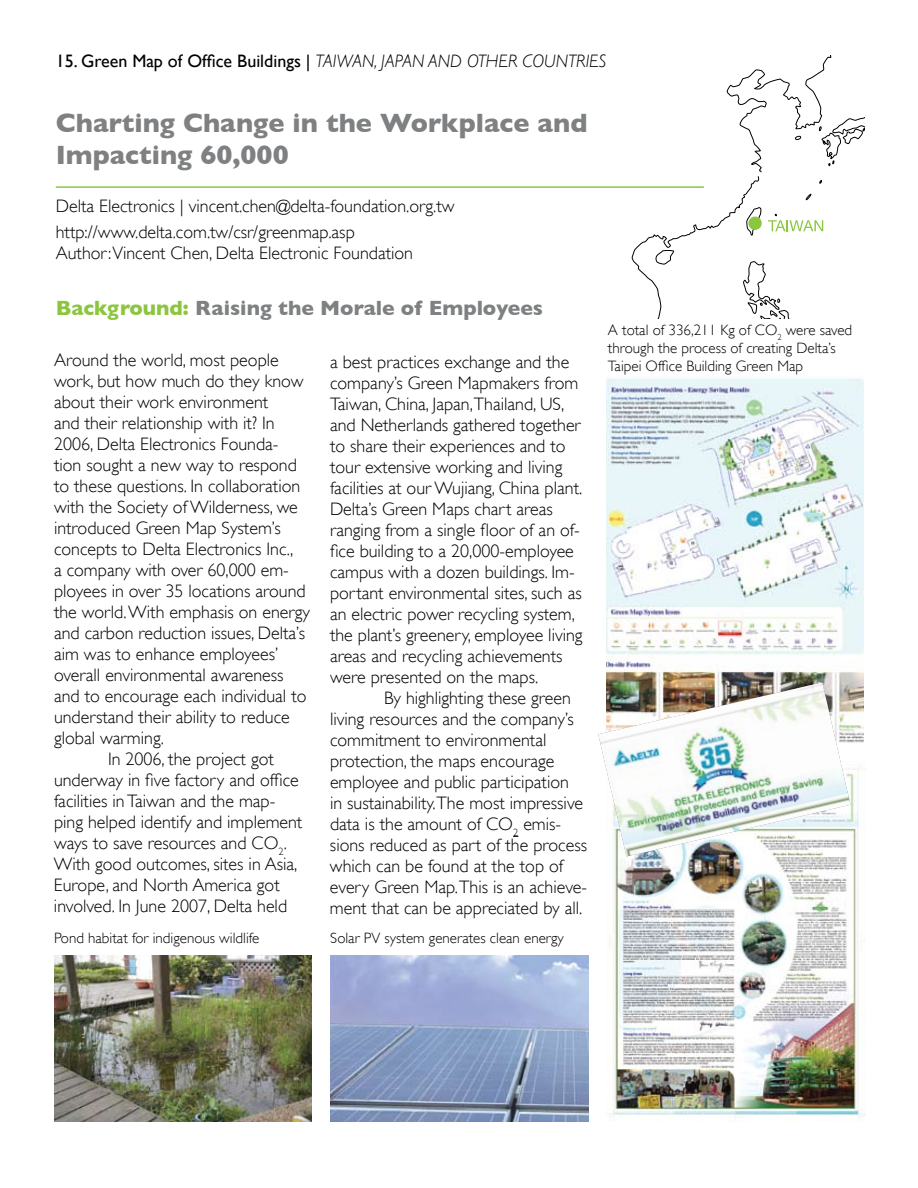
<style>
.page{position:relative;width:918px;height:1188px;background:#fff}
.page>*{position:absolute;margin:0;border:0;box-sizing:border-box;transform-origin:0 0}
.t1{font:700 27px/32.4px "Gill Sans";color:#7e8082}
.t2{font:700 21px "Gill Sans";color:#7e8082}
.t3{font:300 18px/21px "Gill Sans";color:#000}
.t4{font:18px "Gill Sans";color:#000}
.t5{font:300 15px/18px "Gill Sans";color:#000}
.s1{font-weight:300;font-style:italic}
.s2{color:#8cc63f}
</style>
<div class="page">
<hr style="left:56px;top:186px;width:648px;height:2px;background:#8cc63f">
<img style="left:606px;top:378px;width:258px;height:364px">
<img style="left:330px;top:956px;width:258px;height:166px">
<img style="left:54px;top:956px;width:258px;height:166px">
<img style="left:608px;top:767px;width:257px;height:355px">
<svg style="left:630px;top:55px;width:234px;height:263px"></svg>
<svg style="left:768px;top:220px;width:55px;height:11px"></svg>
<div style="left:748px;top:217px;width:14px;height:13px;background:#8cc63f;border-radius:50%"></div>
<img style="left:598px;top:682px;width:252px;height:175px">
<p class="t4" style="left:56px;top:51px;width:552px">15. Green Map of Office Buildings | <span class="s1">TAIWAN, JAPAN AND OTHER COUNTRIES</span></p>
<h1 class="t1" style="left:56px;top:107px;width:533px">Charting Change in the Workplace and<br>Impacting 60,000</h1>
<p class="t3" style="left:56px;top:193px;width:400px;line-height:25.5px">Delta Electronics | vincent.chen@delta-foundation.org.tw http://www.delta.com.tw/csr/greenmap.asp</p>
<p class="t3" style="left:56px;top:243px;width:359px">Author:Vincent Chen, Delta Electronic Foundation</p>
<p class="t2" style="left:56px;top:295px;width:489px"><span class="s2">Background:</span> Raising the Morale of Employees</p>
<p class="t3" style="left:54px;top:349px;width:226px">Around the world, most people</p>
<p class="t3" style="left:54px;top:370px;width:251px">work, but how much do they know</p>
<p class="t3" style="left:54px;top:391px;width:216px">about their work environment</p>
<p class="t3" style="left:54px;top:412px;width:222px">and their relationship with it? In</p>
<p class="t3" style="left:54px;top:433px;width:226px">2006, Delta Electronics Founda-</p>
<p class="t3" style="left:54px;top:454px;width:244px">tion sought a new way to respond</p>
<p class="t3" style="left:54px;top:475px;width:248px">to these questions. In collaboration</p>
<p class="t3" style="left:54px;top:496px;width:245px">with the Society of Wilderness, we</p>
<p class="t3" style="left:54px;top:517px;width:228px">introduced Green Map System’s</p>
<p class="t3" style="left:54px;top:538px;width:241px">concepts to Delta Electronics Inc.,</p>
<p class="t3" style="left:54px;top:559px;width:236px">a company with over 60,000 em-</p>
<p class="t3" style="left:54px;top:580px;width:253px">ployees in over 35 locations around</p>
<p class="t3" style="left:54px;top:601px;width:258px">the world. With emphasis on energy</p>
<p class="t3" style="left:54px;top:622px;width:253px">and carbon reduction issues, Delta’s</p>
<p class="t3" style="left:54px;top:643px;width:226px">aim was to enhance employees’</p>
<p class="t3" style="left:54px;top:664px;width:231px">overall environmental awareness</p>
<p class="t3" style="left:54px;top:685px;width:254px">and to encourage each individual to</p>
<p class="t3" style="left:54px;top:706px;width:237px">understand their ability to reduce</p>
<p class="t3" style="left:54px;top:727px;width:111px">global warming.</p>
<p class="t3" style="left:108px;top:748px;width:167px">In 2006, the project got</p>
<p class="t3" style="left:54px;top:769px;width:246px">underway in five factory and office</p>
<p class="t3" style="left:54px;top:790px;width:223px">facilities in Taiwan and the map-</p>
<p class="t3" style="left:54px;top:811px;width:250px">ping helped identify and implement</p>
<p class="t3" style="left:54px;top:832px;width:235px">ways to save resources and CO<sub>2</sub>.</p>
<p class="t3" style="left:54px;top:853px;width:245px">With good outcomes, sites in Asia,</p>
<p class="t3" style="left:54px;top:874px;width:227px">Europe, and North America got</p>
<p class="t3" style="left:54px;top:895px;width:235px">involved. In June 2007, Delta held</p>
<p class="t3" style="left:330px;top:351px;width:254px">a best practices exchange and the company’s Green Mapmakers from Taiwan, China, Japan,Thailand, US, and Netherlands gathered together to share their experiences and to tour extensive working and living facilities at our Wujiang, China plant.<br>Delta’s Green Maps chart areas ranging from a single floor of an of&shy;fice building to a 20,000-employee campus with a dozen buildings. Im&shy;portant environmental sites, such as an electric power recycling system, the plant’s greenery, employee living areas and recycling achievements were presented on the maps.</p>
<p class="t3" style="left:330px;top:687px;width:259px;text-indent:54px">By highlighting these green living resources and the company’s commitment to environmental protection, the maps encourage employee and public participation<br>in sustainability.The most impressive data is the amount of CO<sub>2</sub> emis&shy;sions reduced as part of the process which can be found at the top of every Green Map.This is an achieve&shy;ment that can be appreciated by all.</p>
<p class="t5" style="left:54px;top:929px;width:207px">Pond habitat for indigenous wildlife</p>
<p class="t5" style="left:330px;top:929px;width:235px">Solar PV system generates clean energy</p>
<p class="t5" style="left:608px;top:321px;width:246px">A total of 336,211 Kg of CO<sub>2</sub> were saved through the process of creating Delta’s<br>Taipei Office Building Green Map</p>
</div>
